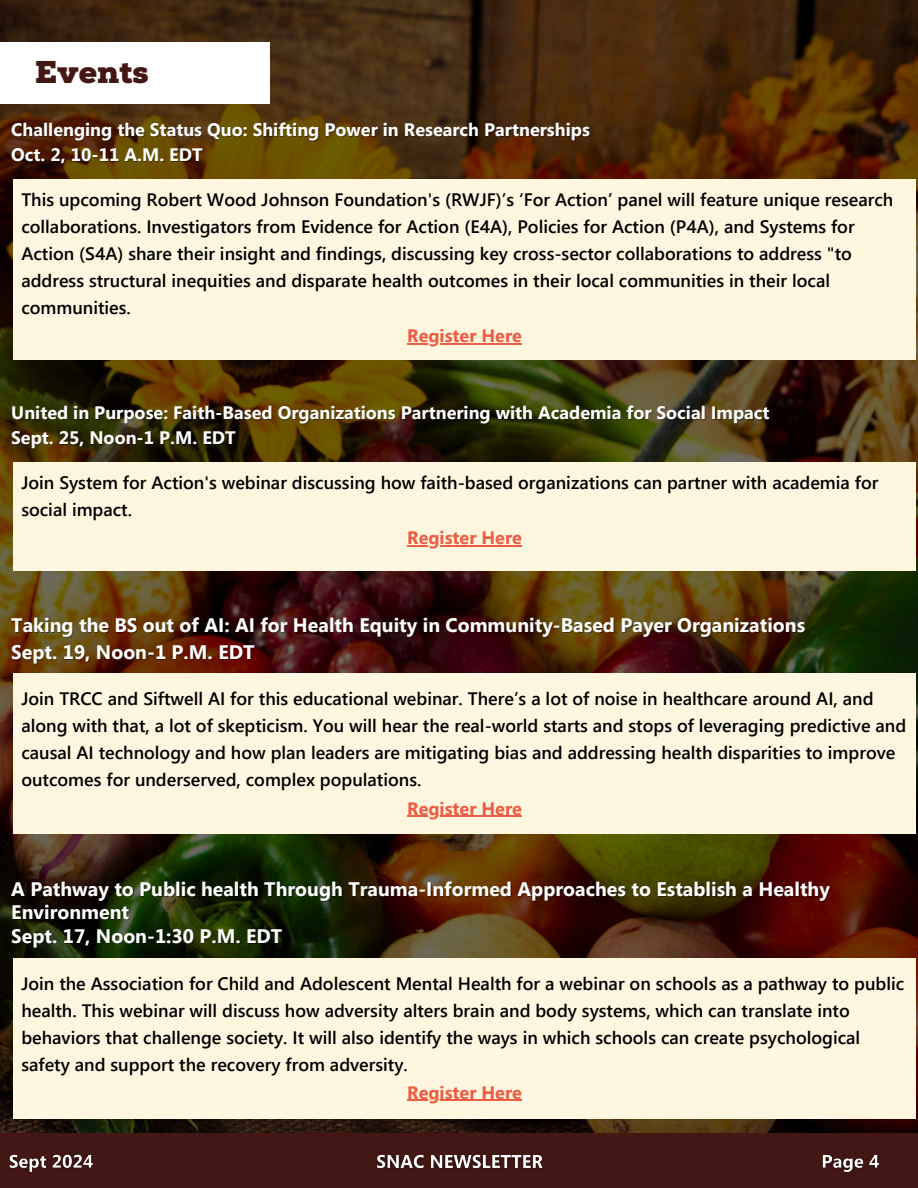
<style>
.page{position:relative;width:918px;height:1188px;background:#fff}
.page>*{position:absolute;margin:0;border:0;box-sizing:border-box;transform-origin:0 0}
.t1{font:900 31.5px "Nexa Slab";color:#431714}
.t2{font:700 19.5px "Segoe UI";color:#fff}
.t3{font:600 18px/27px "Segoe UI";color:#000}
.t4{font:700 18px "Segoe UI";color:#fff}
.t5{font:700 18px "Segoe UI";color:#ec5e44}
</style>
<div class="page">
<img style="left:0;top:0;width:918px;height:1134px">
<div style="left:0;top:1134px;width:918px;height:54px;background:#431714"></div>
<img style="left:377px;top:1154px;width:166px;height:15px">
<img style="left:9px;top:1154px;width:84px;height:18px">
<img style="left:822px;top:1155px;width:57px;height:17px">
<div style="left:0;top:42px;width:269px;height:62px;background:#fff"></div>
<div style="left:13px;top:673px;width:903px;height:161px;background:#fef6df"></div>
<hr style="left:407px;top:816px;width:115px;height:1px;background:#ec5e44">
<div style="left:13px;top:179px;width:903px;height:181px;background:#fef6df"></div>
<hr style="left:407px;top:343px;width:115px;height:1px;background:#ec5e44">
<div style="left:13px;top:958px;width:903px;height:160px;background:#fef6df"></div>
<hr style="left:407px;top:1100px;width:115px;height:1px;background:#ec5e44">
<div style="left:13px;top:462px;width:903px;height:109px;background:#fef6df"></div>
<hr style="left:407px;top:545px;width:115px;height:2px;background:#ec5e44">
<h1 class="t1" style="left:37px;top:41px;width:142px">Funding</h1>
<h1 class="t1" style="left:35px;top:53px;width:115px">Events</h1>
<p class="t4" style="left:11px;top:117px;width:580px">Challenging the Status Quo: Shifting Power in Research Partnerships</p>
<p class="t4" style="left:11px;top:142px;width:193px">Oct. 2, 10-11 A.M. EDT</p>
<p class="t3" style="left:21px;top:185px;width:874px">This upcoming Robert Wood Johnson Foundation's (RWJF)’s ‘For Action’ panel will feature unique research collaborations. Investigators from Evidence for Action (E4A), Policies for Action (P4A), and Systems for Action (S4A) share their insight and findings, discussing key cross-sector collaborations to address "to address structural inequities and disparate health outcomes in their local communities in their local communities.</p>
<p class="t5" style="left:407px;top:323px;width:116px">Register Here</p>
<p class="t4" style="left:11px;top:400px;width:760px">United in Purpose: Faith-Based Organizations Partnering with Academia for Social Impact</p>
<p class="t4" style="left:11px;top:425px;width:226px">Sept. 25, Noon-1 P.M. EDT</p>
<p class="t3" style="left:21px;top:468px;width:859px">Join System for Action's webinar discussing how faith-based organizations can partner with academia for social impact.</p>
<p class="t5" style="left:407px;top:525px;width:116px">Register Here</p>
<p class="t2" style="left:11px;top:611px;width:795px">Taking the BS out of AI: AI for Health Equity in Community-Based Payer Organizations</p>
<p class="t2" style="left:11px;top:638px;width:245px">Sept. 19, Noon-1 P.M. EDT</p>
<p class="t3" style="left:21px;top:684px;width:886px">Join TRCC and Siftwell AI for this educational webinar. There’s a lot of noise in healthcare around AI, and along with that, a lot of skepticism. You will hear the real-world starts and stops of leveraging predictive and causal AI technology and how plan leaders are mitigating bias and addressing health disparities to improve outcomes for underserved, complex populations.</p>
<p class="t5" style="left:407px;top:795px;width:116px">Register Here</p>
<p class="t2" style="left:11px;top:875px;width:820px">A Pathway to Public health Through Trauma-Informed Approaches to Establish a Healthy</p>
<p class="t2" style="left:11px;top:898px;width:119px">Environment</p>
<p class="t2" style="left:11px;top:922px;width:273px">Sept. 17, Noon-1:30 P.M. EDT</p>
<p class="t3" style="left:21px;top:969px;width:884px">Join the Association for Child and Adolescent Mental Health for a webinar on schools as a pathway to public health. This webinar will discuss how adversity alters brain and body systems, which can translate into behaviors that challenge society. It will also identify the ways in which schools can create psychological safety and support the recovery from adversity.</p>
<p class="t5" style="left:407px;top:1079px;width:116px">Register Here</p>
</div>
